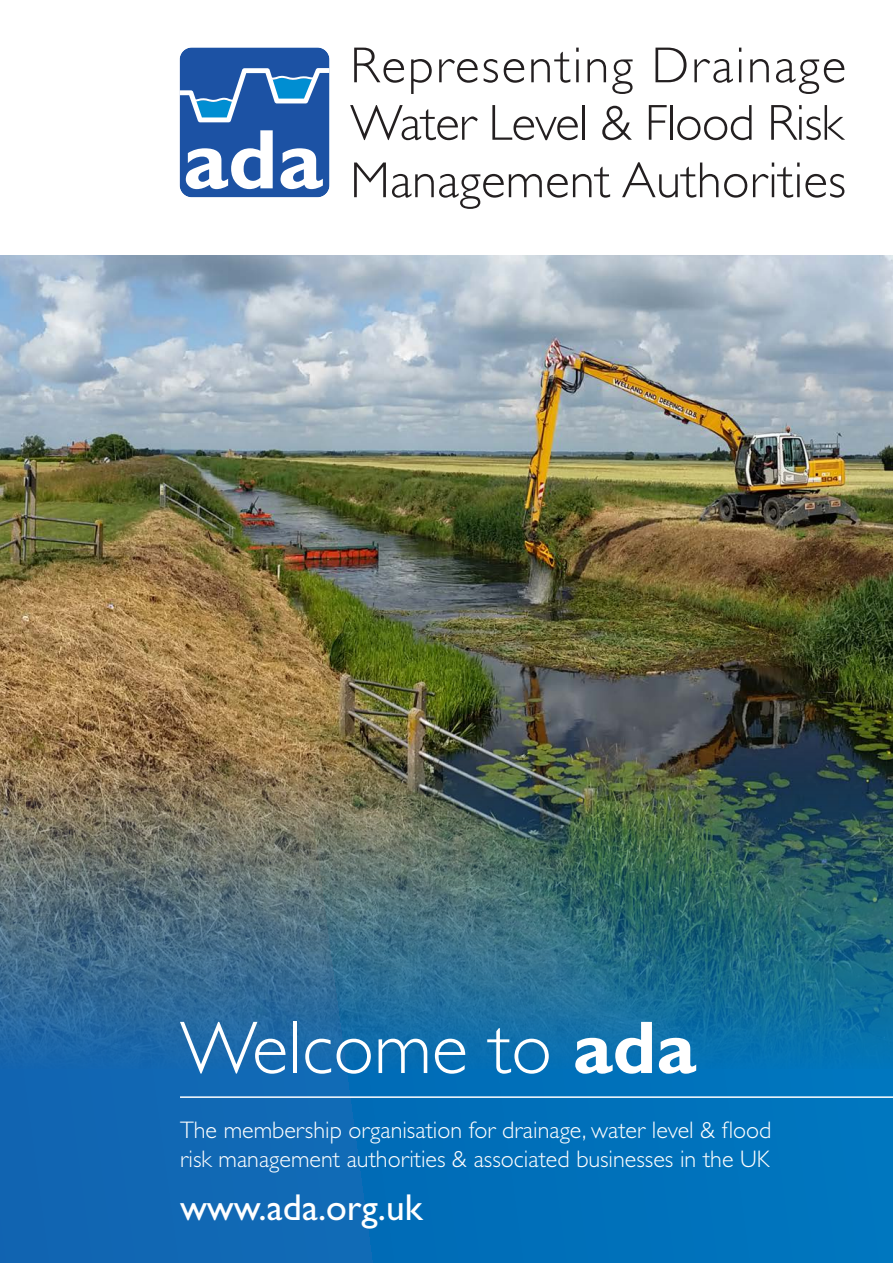
<style>
.page{position:relative;width:893px;height:1263px;background:#fff}
.page>*{position:absolute;margin:0;border:0;box-sizing:border-box;transform-origin:0 0}
.t1{font:300 75px "Gill Sans Std";color:#fff}
.t2{font:37.5px "Gill Sans Std";color:#fff}
.t3{font:300 24px/28.8px "Gill Sans Std";color:#fff}
.s1{font-weight:700}
</style>
<div class="page">
<div style="left:0;top:693px;width:893px;height:570px;background:linear-gradient(to right,#1364b1,#0077bf)"></div>
<img style="left:0;top:255px;width:893px;height:813px">
<svg style="left:179px;top:47px;width:151px;height:151px"></svg>
<svg style="left:354px;top:48px;width:50px;height:35px"></svg>
<svg style="left:411px;top:59px;width:21px;height:35px"></svg>
<svg style="left:439px;top:59px;width:39px;height:24px"></svg>
<svg style="left:484px;top:59px;width:14px;height:24px"></svg>
<svg style="left:504px;top:59px;width:20px;height:24px"></svg>
<svg style="left:531px;top:52px;width:39px;height:31px"></svg>
<hr style="left:576px;top:59px;width:3px;height:23px;background:#231f20">
<svg style="left:576px;top:48px;width:3px;height:4px"></svg>
<svg style="left:587px;top:59px;width:19px;height:23px"></svg>
<svg style="left:612px;top:59px;width:21px;height:35px"></svg>
<svg style="left:655px;top:48px;width:31px;height:34px"></svg>
<svg style="left:694px;top:59px;width:39px;height:24px"></svg>
<hr style="left:739px;top:59px;width:2px;height:23px;background:#231f20">
<svg style="left:750px;top:59px;width:19px;height:23px"></svg>
<svg style="left:776px;top:59px;width:68px;height:35px"></svg>
<svg style="left:350px;top:105px;width:128px;height:35px"></svg>
<svg style="left:492px;top:105px;width:86px;height:35px"></svg>
<hr style="left:582px;top:105px;width:3px;height:35px;background:#231f20">
<svg style="left:602px;top:106px;width:30px;height:34px"></svg>
<svg style="left:649px;top:105px;width:18px;height:35px"></svg>
<hr style="left:670px;top:105px;width:2px;height:35px;background:#231f20">
<svg style="left:677px;top:105px;width:74px;height:35px"></svg>
<svg style="left:771px;top:105px;width:74px;height:35px"></svg>
<svg style="left:354px;top:163px;width:32px;height:34px"></svg>
<svg style="left:392px;top:167px;width:218px;height:42px"></svg>
<svg style="left:622px;top:162px;width:96px;height:36px"></svg>
<svg style="left:724px;top:174px;width:23px;height:24px"></svg>
<svg style="left:753px;top:163px;width:91px;height:35px"></svg>
<hr style="left:180px;top:1096px;width:713px;height:2px;background:#fff">
<p class="t1" style="left:180px;top:1006px;width:518px">Welcome to <span class="s1">ada</span></p>
<p class="t3" style="left:180px;top:1116px;width:593px">The membership organisation for drainage, water level &amp; flood risk management authorities &amp; associated businesses in the UK</p>
<p class="t2" style="left:180px;top:1186px;width:244px">www.ada.org.uk</p>
</div>
